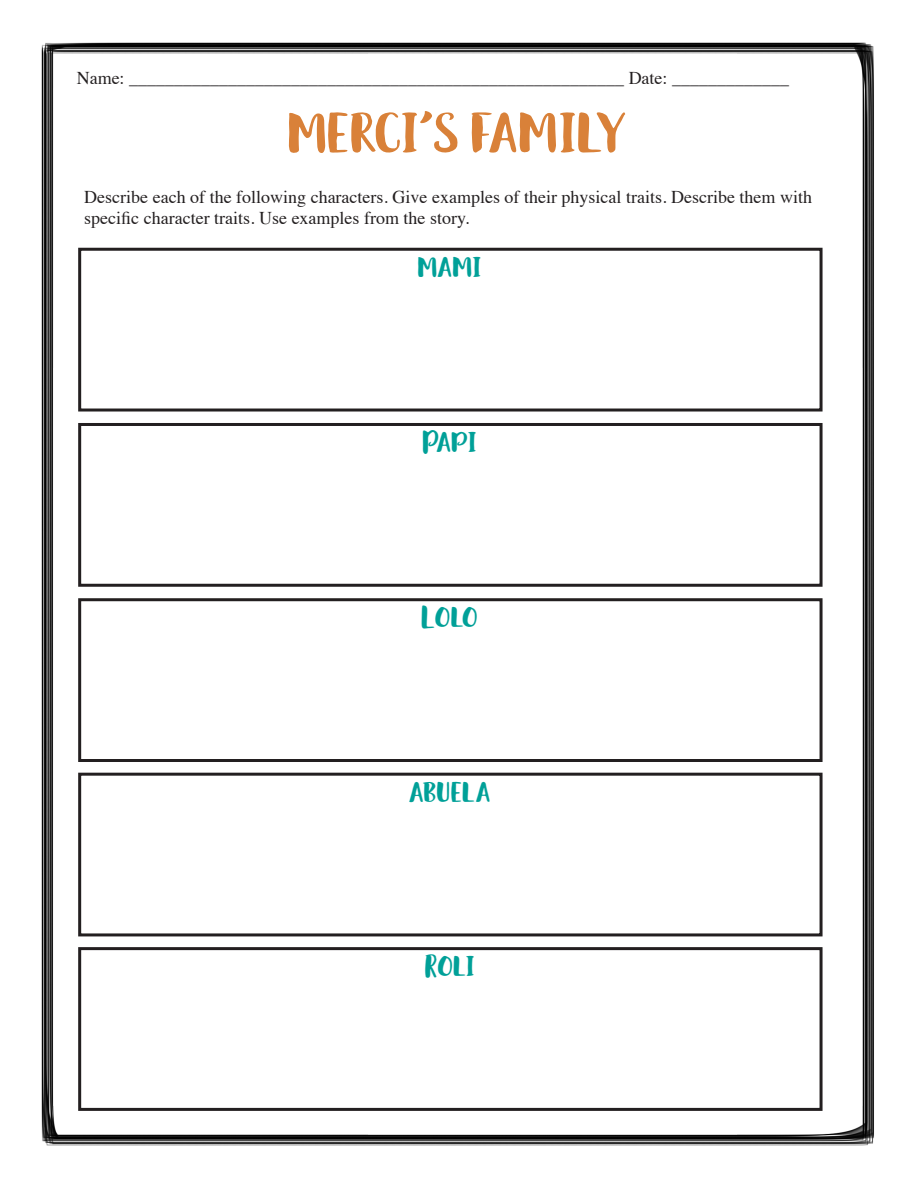
<style>
.page{position:relative;width:918px;height:1188px;background:#fff}
.page>*{position:absolute;margin:0;border:0;box-sizing:border-box;transform-origin:0 0}
.t1{font:60px "Black And White Display";color:#d98139}
.t2{font:30px "Black And White Display";color:#00a098}
.t3{font:18px/21.6px "Times";color:#231f20}
</style>
<div class="page">
<img style="left:41px;top:42px;width:833px;height:1104px">
<div style="left:78px;top:248px;width:745px;height:164px;border:3px solid #231f20"></div>
<div style="left:78px;top:423px;width:745px;height:164px;border:3px solid #231f20"></div>
<div style="left:78px;top:598px;width:745px;height:164px;border:3px solid #231f20"></div>
<div style="left:78px;top:773px;width:745px;height:163px;border:3px solid #231f20"></div>
<div style="left:78px;top:947px;width:745px;height:164px;border:3px solid #231f20"></div>
<p class="t3" style="left:77px;top:66px;width:714px">Name: _______________________________________________________ Date: _____________</p>
<p class="t1" style="left:289px;top:96px;width:341px">MERCI’S FAMILY</p>
<p class="t3" style="left:84px;top:184px;width:729px">Describe each of the following characters. Give examples of their physical traits. Describe them with specific character traits. Use examples from the story.</p>
<p class="t2" style="left:418px;top:248px;width:65px">MAMI</p>
<p class="t2" style="left:423px;top:424px;width:56px">PAPI</p>
<p class="t2" style="left:422px;top:599px;width:58px">LOLO</p>
<p class="t2" style="left:409px;top:773px;width:84px">ABUELA</p>
<p class="t2" style="left:425px;top:948px;width:52px">ROLI</p>
</div>
